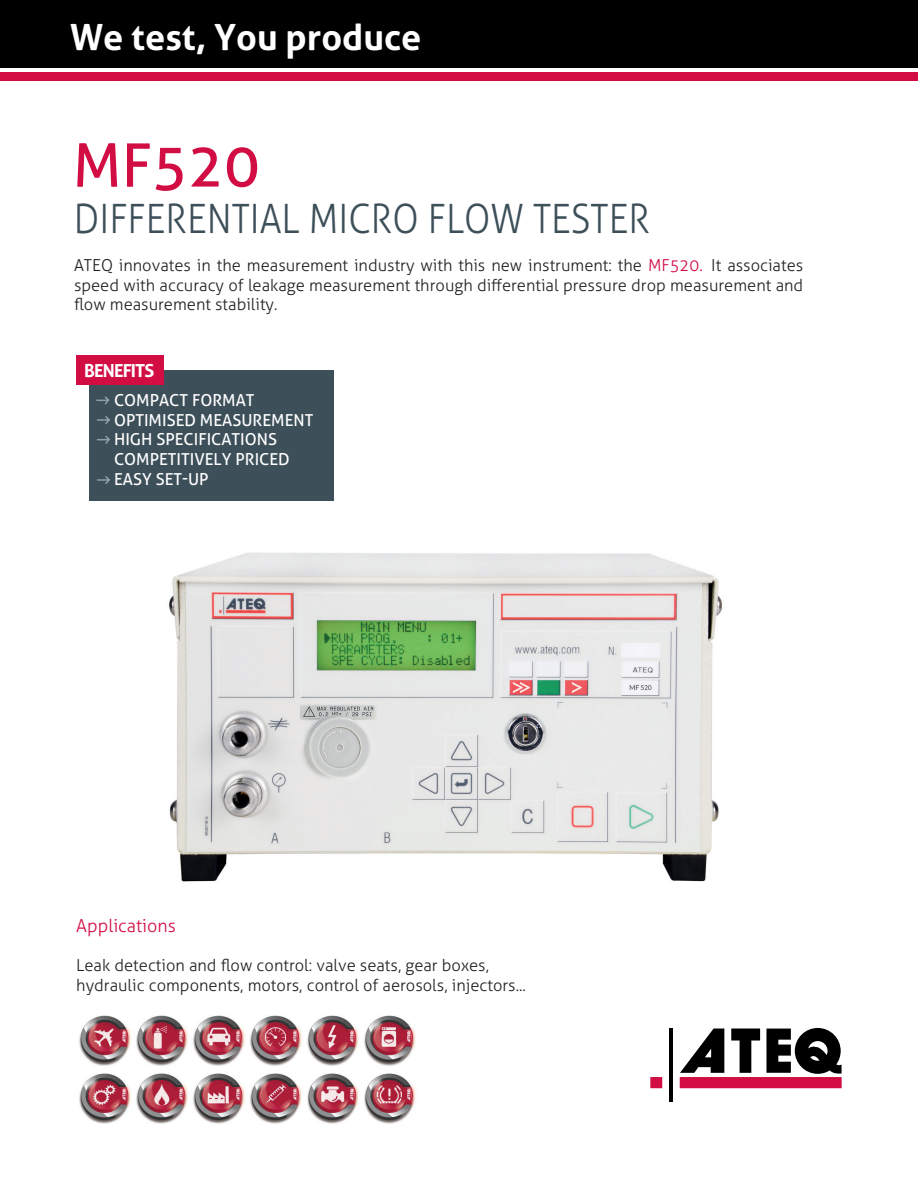
<style>
.page{position:relative;width:918px;height:1188px;background:#fff}
.page>*{position:absolute;margin:0;border:0;box-sizing:border-box;transform-origin:0 0}
.t1{font:60px "Aller";color:#d20d44}
.t2{font:300 40.5px "Aller";color:#3d4f59;scale:.9 1}
.t3{font:700 36px "Aller";color:#fff}
.t4{font:300 18px "Aller";color:#d20d44}
.t5{font:700 18px "Aller";letter-spacing:-.05em;color:#fff}
.t6{font:300 16.5px/19.8px "Aller";color:#231f20}
.t7{font:16.5px/19.8px "Aller";color:#fff}
.s1{font-style:inherit}
.s2{color:#d20d44}
</style>
<div class="page">
<img style="left:169px;top:552px;width:553px;height:330px">
<div style="left:89px;top:370px;width:244px;height:130px;background:#3d4f59"></div>
<svg style="left:96px;top:396px;width:14px;height:9px"></svg>
<svg style="left:97px;top:416px;width:13px;height:8px"></svg>
<svg style="left:96px;top:436px;width:14px;height:8px"></svg>
<svg style="left:97px;top:476px;width:13px;height:8px"></svg>
<img style="left:79px;top:1016px;width:337px;height:108px">
<div style="left:76px;top:355px;width:88px;height:30px;background:#d20d44"></div>
<div style="left:0;top:72px;width:918px;height:9px;background:#d20d44"></div>
<div style="left:0;top:0;width:918px;height:68px;background:#000001"></div>
<hr style="left:669px;top:1029px;width:4px;height:73px;background:#000001">
<svg style="left:650px;top:1028px;width:192px;height:60px"></svg>
<h3 class="t3" style="left:70px;top:15px;width:353px">We test, You produce</h3>
<h1 class="t1" style="left:73px;top:129px;width:189px">MF520</h1>
<h2 class="t2" style="left:74px;top:194px;width:641px">DIFFERENTIAL MICRO FLOW TESTER</h2>
<p class="t6" style="left:74px;top:255px;width:731px;text-align:justify">ATEQ in<span class="s1">n</span>ovates in the measurement industry with this new instrument: the <span class="s2">MF520.</span> It associates speed with accuracy of leakage measurement through differential pressure drop measurement and flow measurement stability.</p>
<p class="t5" style="left:84px;top:359px;width:72px">BENEFITS</p>
<p class="t7" style="left:114px;top:390px;width:142px">COMPACT FORMAT</p>
<p class="t7" style="left:114px;top:410px;width:201px">OPTIMISED MEASUREMENT<br>HIGH SPECIFICATIONS<br>COMPETITIVELY PRICED</p>
<p class="t7" style="left:114px;top:470px;width:96px">EASY SET-UP</p>
<p class="t4" style="left:76px;top:915px;width:101px">Applications</p>
<p class="t6" style="left:76px;top:955px;width:451px">Leak detection and flow control: valve seats, gear boxes, hydraulic components, motors, control of aerosols, injectors...</p>
</div>
